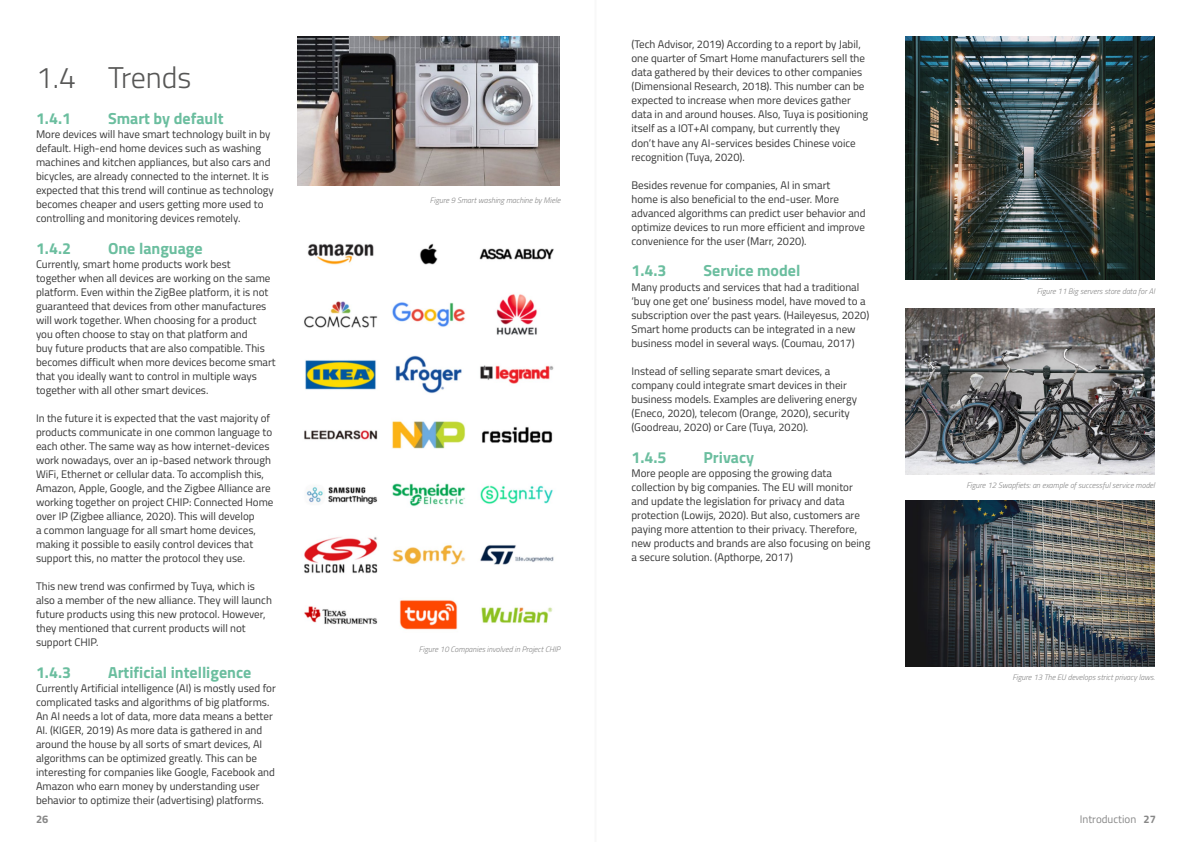
<style>
.page{position:relative;width:1191px;height:842px;background:#fff}
.page>*{position:absolute;margin:0;border:0;box-sizing:border-box;transform-origin:0 0}
.t1{font:300 30px "Titillium Web";color:#575756}
.t2{font:700 16px "Titillium Web";color:#6bbe9f}
.t3{font:11px/14px "Titillium Web";color:#363636}
.t4{font:11px "Titillium Web";color:#878787}
.t5{font:700 11px "Titillium Web";color:#878787}
.t6{font:italic 300 8px "Titillium Web";color:#878787}
.s1{font-weight:700}
</style>
<div class="page">
<hr style="left:594px;top:0;width:2px;height:842px;background:#f8f8f8">
<img style="left:298px;top:36px;width:261px;height:150px">
<img style="left:304px;top:243px;width:250px;height:387px">
<img style="left:905px;top:500px;width:250px;height:167px">
<img style="left:905px;top:308px;width:250px;height:167px">
<img style="left:905px;top:36px;width:250px;height:244px">
<h1 class="t1" style="left:36px;top:56px;width:157px">1.4 Trends</h1>
<h2 class="t2" style="left:36px;top:106px;width:37px">1.4.1</h2>
<h2 class="t2" style="left:108px;top:106px;width:117px">Smart by default</h2>
<p class="t3" style="left:36px;top:127px;width:239px">More devices will have smart technology built in by default. High-end home devices such as washing machines and kitchen appliances, but also cars and bicycles, are already connected to the internet. It is expected that this trend will continue as technology becomes cheaper and users getting more used to controlling and monitoring devices remotely.</p>
<h2 class="t2" style="left:36px;top:236px;width:37px">1.4.2</h2>
<h2 class="t2" style="left:108px;top:236px;width:96px">One language</h2>
<p class="t3" style="left:36px;top:257px;width:241px">Currently, smart home products work best<br>together when all devices are working on the same platform. Even within the ZigBee platform, it is not guaranteed that devices from other manufactures will work together. When choosing for a product you often choose to stay on that platform and<br>buy future products that are also compatible. This becomes difficult when more devices become smart that you ideally want to control in multiple ways together with all other smart devices.</p>
<p class="t3" style="left:36px;top:411px;width:239px">In the future it is expected that the vast majority of products communicate in one common language to each other. The same way as how internet-devices work nowadays, over an ip-based network through WiFi, Ethernet or cellular data. To accomplish this, Amazon, Apple, Google, and the Zigbee Alliance are working together on project CHIP: Connected Home over IP (Zigbee alliance, 2020). This will develop<br>a common language for all smart home devices, making it possible to easily control devices that support this, no matter the protocol they use.</p>
<p class="t3" style="left:36px;top:579px;width:237px">This new trend was confirmed by Tuya, which is also a member of the new alliance. They will launch future products using this new protocol. However, they mentioned that current products will not support CHIP.</p>
<h2 class="t2" style="left:36px;top:660px;width:37px">1.4.3</h2>
<h2 class="t2" style="left:108px;top:660px;width:145px">Artificial intelligence</h2>
<p class="t3" style="left:36px;top:681px;width:241px">Currently Artificial intelligence (AI) is mostly used for complicated tasks and algorithms of big platforms.<br>An AI needs a lot of data, more data means a better AI. (KIGER, 2019) As more data is gathered in and around the house by all sorts of smart devices, AI algorithms can be optimized greatly. This can be interesting for companies like Google, Facebook and Amazon who earn money by understanding user behavior to optimize their (advertising) platforms.</p>
<p class="t6" style="left:430px;top:194px;width:132px">Figure 9 Smart washing machine by Miele</p>
<p class="t6" style="left:419px;top:644px;width:143px">Figure 10 Companies involved in Project CHIP</p>
<p class="t3" style="left:631px;top:37px;width:238px">(Tech Advisor, 2019) According to a report by Jabil, one quarter of Smart Home manufacturers sell the data gathered by their devices to other companies (Dimensional Research, 2018). This number can be expected to increase when more devices gather data in and around houses. Also, Tuya is positioning itself as a IOT+AI company, but currently they<br>don’t have any AI-services besides Chinese voice recognition (Tuya, 2020).</p>
<p class="t3" style="left:631px;top:177px;width:236px">Besides revenue for companies, AI in smart<br>home is also beneficial to the end-user. More advanced algorithms can predict user behavior and optimize devices to run more efficient and improve convenience for the user (Marr, 2020).</p>
<h2 class="t2" style="left:631px;top:259px;width:37px">1.4.3</h2>
<h2 class="t2" style="left:703px;top:259px;width:98px">Service model</h2>
<p class="t3" style="left:631px;top:279px;width:239px">Many products and services that had a traditional ‘buy one get one’ business model, have moved to a subscription over the past years. (Haileyesus, 2020)<br>Smart home products can be integrated in a new business model in several ways. (Coumau, 2017)</p>
<p class="t3" style="left:631px;top:363px;width:227px">Instead of selling separate smart devices, a company could integrate smart devices in their business models. Examples are delivering energy (Eneco, 2020), telecom (Orange, 2020), security (Goodreau, 2020) or Care (Tuya, 2020).</p>
<h2 class="t2" style="left:631px;top:445px;width:37px">1.4.5</h2>
<h2 class="t2" style="left:703px;top:445px;width:52px">Privacy</h2>
<p class="t3" style="left:631px;top:465px;width:240px">More people are opposing the growing data collection by big companies. The EU will monitor and update the legislation for privacy and data protection (Lowijs, 2020). But also, customers are paying more attention to their privacy. Therefore, new products and brands are also focusing on being a secure solution. (Apthorpe, 2017)</p>
<p class="t6" style="left:1036px;top:285px;width:120px">Figure 11 Big servers store data for AI</p>
<p class="t6" style="left:966px;top:479px;width:190px">Figure 12 Swapfiets: an example of successful service model</p>
<p class="t6" style="left:1012px;top:671px;width:144px">Figure 13 The EU develops strict privacy laws.</p>
<p class="t5" style="left:36px;top:811px;width:14px">26</p>
<p class="t4" style="left:1079px;top:811px;width:77px">Introduction <span class="s1">27</span></p>
</div>
